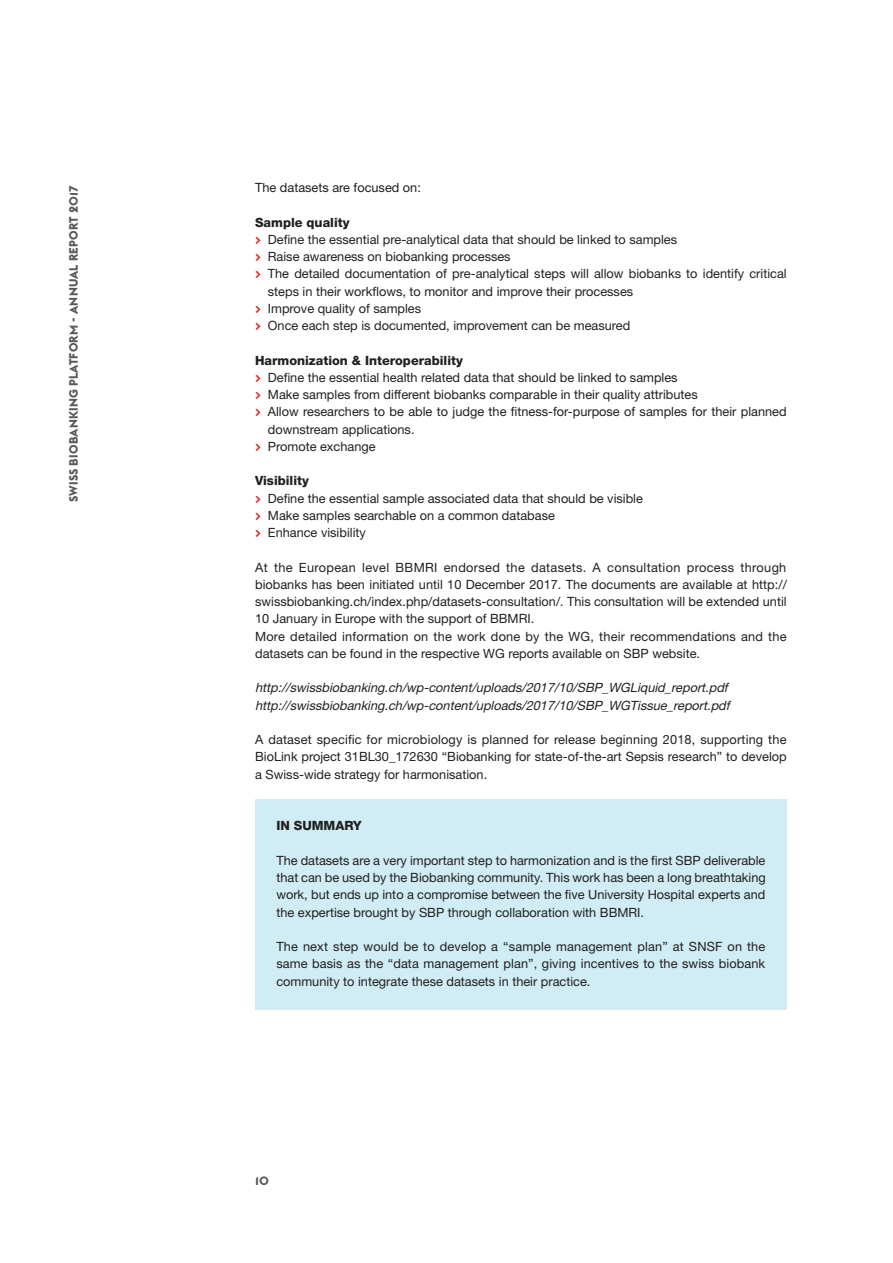
<style>
.page{position:relative;width:893px;height:1263px;background:#fff}
.page>*{position:absolute;margin:0;border:0;box-sizing:border-box;transform-origin:0 0}
.t1{font:12.75px/17.2px "Helvetica Neue";color:#231f20;text-align:justify}
.t2{font:italic 12.75px/17.2px "Helvetica Neue East A";color:#231f20}
.t3{font:800 12.75px "Helvetica Neue";color:#231f20}
.t4{font:700 12px "Euclid Flex";letter-spacing:.02em;color:#57585a}
.s1{font-family:"Euclid Flex";font-weight:700;color:#ee1d23}
.s2{font-weight:800}
</style>
<div class="page">
<div style="left:255px;top:799px;width:532px;height:55px;background:#d0ecf4"></div>
<div style="left:255px;top:833px;width:532px;height:107px;background:#d0ecf4"></div>
<div style="left:255px;top:920px;width:532px;height:89px;background:#d0ecf4"></div>
<p class="t4" style="left:67px;top:502px;width:319px;rotate:-90deg">SWISS BIOBANKING PLATFORM - ANNUAL REPORT 2017</p>
<p class="t1" style="left:255px;top:179px;width:167px">The datasets are focused on:</p>
<p class="t3" style="left:255px;top:214px;width:96px">Sample quality</p>
<p class="t1" style="left:255px;top:230px;width:424px"><span class="s1">&gt;</span> Define the essential pre-analytical data that should be linked to samples</p>
<p class="t1" style="left:255px;top:248px;width:257px"><span class="s1">&gt;</span> Raise awareness on biobanking processes</p>
<p class="t1" style="left:255px;top:265px;width:533px"><span class="s1">&gt;</span> The detailed documentation of pre-analytical steps will allow biobanks to identify critical</p>
<p class="t1" style="left:268px;top:282px;width:367px">steps in their workflows, to monitor and improve their processes</p>
<p class="t1" style="left:255px;top:299px;width:168px"><span class="s1">&gt;</span> Improve quality of samples</p>
<p class="t1" style="left:255px;top:317px;width:377px"><span class="s1">&gt;</span> Once each step is documented, improvement can be measured</p>
<p class="t3" style="left:255px;top:352px;width:209px">Harmonization &amp; Interoperability</p>
<p class="t1" style="left:255px;top:368px;width:424px"><span class="s1">&gt;</span> Define the essential health related data that should be linked to samples</p>
<p class="t1" style="left:255px;top:386px;width:444px"><span class="s1">&gt;</span> Make samples from different biobanks comparable in their quality attributes</p>
<p class="t1" style="left:255px;top:403px;width:533px"><span class="s1">&gt;</span> Allow researchers to be able to judge the fitness-for-purpose of samples for their planned</p>
<p class="t1" style="left:268px;top:420px;width:148px">downstream applications.</p>
<p class="t1" style="left:255px;top:437px;width:122px"><span class="s1">&gt;</span> Promote exchange</p>
<p class="t1" style="left:255px;top:472px;width:389px;text-align:left"><span class="s2">Visibility<br></span><span class="s1">&gt;</span> Define the essential sample associated data that should be visible <span class="s1">&gt;</span> Make samples searchable on a common database<br><span class="s1">&gt;</span> Enhance visibility</p>
<p class="t1" style="left:255px;top:558px;width:533px;text-align:left">At the European level BBMRI endorsed the datasets. A consultation process through biobanks has been initiated until 10 December 2017. The documents are available at http:// swissbiobanking.ch/index.php/datasets-consultation/. This consultation will be extended until 10 January in Europe with the support of BBMRI.<br>More detailed information on the work done by the WG, their recommendations and the datasets can be found in the respective WG reports available on SBP website.</p>
<p class="t2" style="left:255px;top:679px;width:476px">http://swissbiobanking.ch/wp-content/uploads/2017/10/SBP_WGLiquid_report.pdf http://swissbiobanking.ch/wp-content/uploads/2017/10/SBP_WGTissue_report.pdf</p>
<p class="t1" style="left:255px;top:731px;width:533px">A dataset specific for microbiology is planned for release beginning 2018, supporting the BioLink project 31BL30_172630 “Biobanking for state-of-the-art Sepsis research” to develop a Swiss-wide strategy for harmonisation.</p>
<p class="t3" style="left:276px;top:818px;width:87px">IN SUMMARY</p>
<p class="t1" style="left:276px;top:851px;width:491px">The datasets are a very important step to harmonization and is the first SBP deliverable that can be used by the Biobanking community. This work has been a long breathtaking work, but ends up into a compromise between the five University Hospital experts and the expertise brought by SBP through collaboration with BBMRI.</p>
<p class="t1" style="left:276px;top:938px;width:490px">The next step would be to develop a “sample management plan” at SNSF on the same basis as the “data management plan”, giving incentives to the swiss biobank community to integrate these datasets in their practice.</p>
<p class="t4" style="left:255px;top:1174px;width:15px">10</p>
</div>
